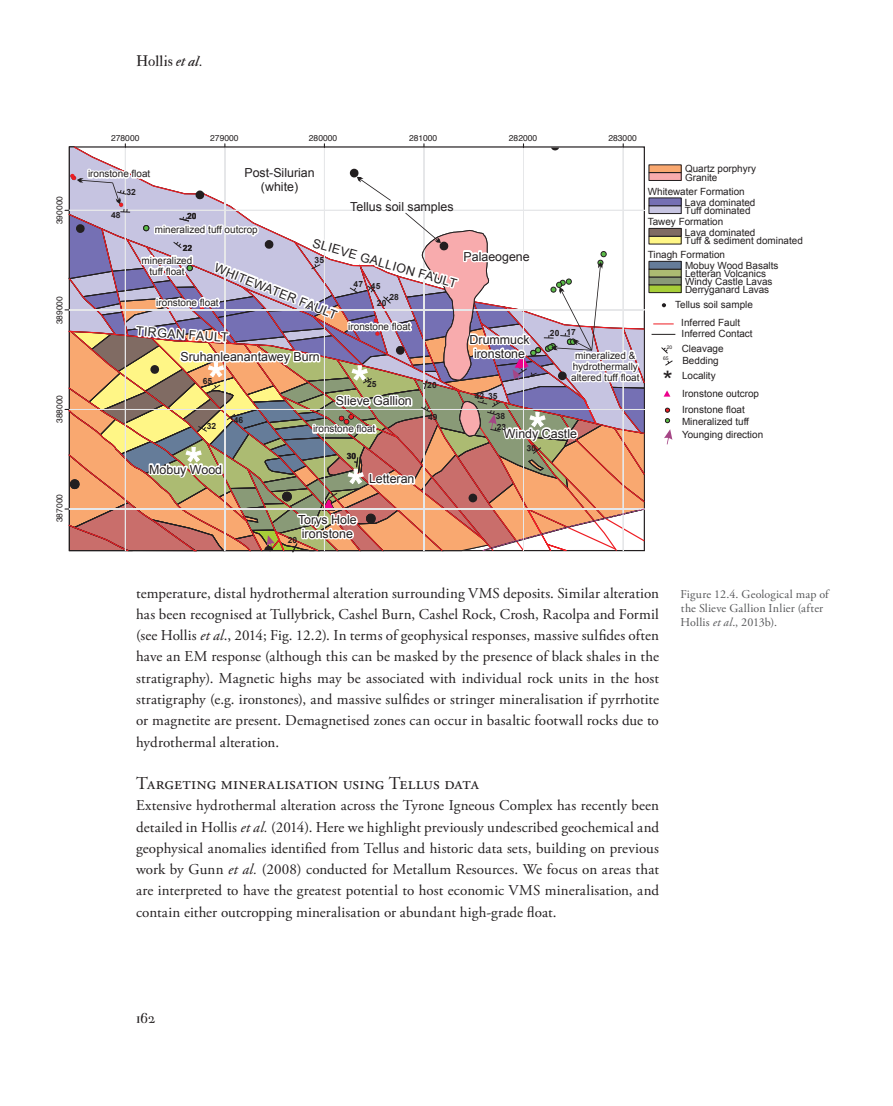
<style>
.page{position:relative;width:893px;height:1106px;background:#fff}
.page>*{position:absolute;margin:0;border:0;box-sizing:border-box;transform-origin:0 0}
.t1{font:25.5px "Arial";color:#231f20}
.t2{font:18px "Adobe Garamond Pro";letter-spacing:.005em;color:#231f20}
.t3{font:15px/21.3px "Adobe Garamond Pro";letter-spacing:.005em;color:#231f20;text-align:justify}
.t4{font:15px "IM FELL Double Pica Roman";color:#231f20}
.t5{font:15px "Parma Petit";color:#231f20}
.t6{font:12.45px/13.8px "Arial";color:#231f20;text-align:center}
.t7{font:12px/14.4px "Adobe Garamond Pro";color:#57585a}
.t8{font:9.9px/11.1px "Arial";color:#231f20}
.t9{font:8.55px "Helvetica";color:#231f20}
.t10{font:700 8.55px/17.1px "Arial";color:#231f20}
.t11{font:4.95px "Arial";color:#231f20}
.s1{font-family:"IM FELL Double Pica Italic"}
.s2{font-style:italic}
</style>
<div class="page">
<svg style="left:653px;top:323px;width:21px;height:1px"></svg>
<svg style="left:661px;top:347px;width:7px;height:7px"></svg>
<svg style="left:665px;top:360px;width:8px;height:6px"></svg>
<svg style="left:652px;top:334px;width:23px;height:1px"></svg>
<div style="left:649px;top:165px;width:32px;height:8px;background:#f9a870"></div>
<div style="left:649px;top:173px;width:32px;height:7px;background:#f8abad"></div>
<div style="left:648px;top:172px;width:34px;height:9px;border:1px solid #231f20"></div>
<div style="left:649px;top:285px;width:32px;height:7px;background:#a7ce38"></div>
<div style="left:648px;top:284px;width:34px;height:9px;border:1px solid #231f20"></div>
<svg style="left:662px;top:303px;width:4px;height:4px"></svg>
<svg style="left:664px;top:390px;width:6px;height:6px"></svg>
<svg style="left:665px;top:408px;width:5px;height:4px"></svg>
<svg style="left:665px;top:418px;width:5px;height:5px"></svg>
<div style="left:649px;top:277px;width:32px;height:8px;background:#899a77"></div>
<div style="left:648px;top:276px;width:34px;height:9px;border:1px solid #231f20"></div>
<div style="left:649px;top:269px;width:32px;height:8px;background:#acbb72"></div>
<div style="left:648px;top:269px;width:34px;height:8px;border:1px solid #231f20"></div>
<div style="left:649px;top:261px;width:32px;height:8px;background:#657c99"></div>
<div style="left:648px;top:261px;width:34px;height:8px;border:1px solid #231f20"></div>
<div style="left:649px;top:236px;width:32px;height:8px;background:#fff686"></div>
<div style="left:649px;top:228px;width:32px;height:8px;background:#806b63"></div>
<div style="left:648px;top:228px;width:34px;height:9px;border:1px solid #231f20"></div>
<div style="left:649px;top:206px;width:32px;height:7px;background:#c6c4e1"></div>
<div style="left:648px;top:205px;width:34px;height:9px;border:1px solid #231f20"></div>
<div style="left:649px;top:198px;width:32px;height:8px;background:#7570b4"></div>
<div style="left:648px;top:197px;width:34px;height:9px;border:1px solid #231f20"></div>
<svg style="left:664px;top:429px;width:8px;height:15px"></svg>
<svg style="left:65px;top:144px;width:580px;height:409px"></svg>
<p class="t4" style="left:136px;top:52px;width:67px">Hollis <span class="s1">et al</span>.</p>
<p class="t9" style="left:111px;top:132px;width:30px">278000</p>
<p class="t9" style="left:210px;top:132px;width:30px">279000</p>
<p class="t9" style="left:309px;top:132px;width:30px">280000</p>
<p class="t9" style="left:409px;top:132px;width:30px">281000</p>
<p class="t9" style="left:509px;top:132px;width:30px">282000</p>
<p class="t9" style="left:608px;top:132px;width:30px">283000</p>
<p class="t9" style="left:53px;top:224px;width:30px;rotate:-90deg">390000</p>
<p class="t9" style="left:53px;top:324px;width:30px;rotate:-90deg">389000</p>
<p class="t8" style="left:88px;top:168px;width:64px">ironstone float</p>
<p class="t10" style="left:126px;top:183px;width:11px">32</p>
<p class="t10" style="left:111px;top:207px;width:11px">48</p>
<p class="t10" style="left:187px;top:208px;width:11px">20</p>
<p class="t6" style="left:244px;top:166px;width:72px">Post-Silurian (white)</p>
<p class="t6" style="left:350px;top:199px;width:105px">Tellus soil samples</p>
<p class="t8" style="left:155px;top:224px;width:104px">mineralized tuff outcrop</p>
<p class="t8" style="left:142px;top:254px;width:52px;text-align:center">mineralized tuff float</p>
<p class="t6" style="left:464px;top:249px;width:68px">Palaeogene</p>
<p class="t6" style="left:315px;top:236px;width:151px;rotate:16deg">SLIEVE GALLION FAULT</p>
<p class="t10" style="left:183px;top:240px;width:11px">22</p>
<p class="t10" style="left:315px;top:252px;width:11px">35</p>
<p class="t6" style="left:218px;top:261px;width:132px;rotate:22deg">WHITEWATER FAULT</p>
<p class="t6" style="left:137px;top:324px;width:94px;rotate:4deg">TIRGAN FAULT</p>
<p class="t10" style="left:354px;top:276px;width:11px">47</p>
<p class="t10" style="left:377px;top:278px;width:11px;text-indent:-6px">45<br>20</p>
<p class="t10" style="left:389px;top:289px;width:11px">28</p>
<p class="t8" style="left:156px;top:297px;width:64px">ironstone float</p>
<p class="t8" style="left:348px;top:321px;width:64px">ironstone float</p>
<p class="t6" style="left:470px;top:332px;width:61px">Drummuck ironstone</p>
<p class="t6" style="left:180px;top:350px;width:141px">Sruhanleanantawey Burn</p>
<p class="t10" style="left:203px;top:372px;width:11px">65</p>
<p class="t10" style="left:367px;top:375px;width:11px">25</p>
<p class="t10" style="left:427px;top:377px;width:11px">20</p>
<p class="t10" style="left:550px;top:324px;width:28px">20 17</p>
<p class="t8" style="left:571px;top:350px;width:70px;text-align:center">mineralized &amp; hydrothermally altered tuff float</p>
<p class="t8" style="left:685px;top:165px;width:73px;line-height:8.9px">Quartz porphyry<br>Granite</p>
<p class="t8" style="left:685px;top:182px;width:67px;line-height:18.8px;text-indent:-37px">Whitewater Formation<br>Tuff dominated</p>
<p class="t8" style="left:685px;top:197px;width:72px">Lava dominated</p>
<p class="t8" style="left:685px;top:213px;width:119px;line-height:18.8px;text-indent:-37px">Tawey Formation<br>Tuff &amp; sediment dominated</p>
<p class="t8" style="left:685px;top:227px;width:72px">Lava dominated</p>
<p class="t8" style="left:648px;top:249px;width:79px">Tinagh Formation</p>
<p class="t8" style="left:685px;top:284px;width:86px">Derryganard Lavas</p>
<p class="t8" style="left:685px;top:260px;width:95px">Mobuy Wood Basalts</p>
<p class="t8" style="left:685px;top:268px;width:82px">Letteran Volcanics</p>
<p class="t8" style="left:685px;top:276px;width:89px">Windy Castle Lavas</p>
<p class="t8" style="left:675px;top:299px;width:79px">Tellus soil sample</p>
<p class="t8" style="left:681px;top:317px;width:60px">Inferred Fault</p>
<p class="t11" style="left:667px;top:344px;width:7px">20</p>
<p class="t11" style="left:663px;top:355px;width:7px">65</p>
<p class="t8" style="left:682px;top:328px;width:73px">Inferred Contact</p>
<p class="t8" style="left:682px;top:343px;width:43px">Cleavage</p>
<p class="t8" style="left:682px;top:355px;width:38px">Bedding</p>
<h1 class="t1" style="left:663px;top:363px;width:11px">*</h1>
<p class="t8" style="left:682px;top:370px;width:35px">Locality</p>
<p class="t9" style="left:53px;top:423px;width:30px;rotate:-90deg">388000</p>
<p class="t10" style="left:207px;top:418px;width:11px">32</p>
<p class="t10" style="left:234px;top:411px;width:11px">46</p>
<p class="t6" style="left:336px;top:394px;width:77px">Slieve Gallion</p>
<p class="t8" style="left:313px;top:423px;width:64px">ironstone float</p>
<p class="t10" style="left:428px;top:408px;width:11px">49</p>
<p class="t10" style="left:475px;top:388px;width:24px">42 35</p>
<p class="t10" style="left:496px;top:408px;width:11px">38</p>
<p class="t10" style="left:497px;top:418px;width:11px">23</p>
<p class="t6" style="left:504px;top:426px;width:75px">Windy Castle</p>
<p class="t8" style="left:682px;top:386px;width:79px;line-height:16px">Ironstone outcrop<br>Ironstone float</p>
<p class="t8" style="left:682px;top:416px;width:69px">Mineralized tuff</p>
<p class="t8" style="left:682px;top:429px;width:83px">Younging direction</p>
<p class="t10" style="left:347px;top:447px;width:11px">30</p>
<p class="t6" style="left:149px;top:462px;width:74px">Mobuy Wood</p>
<p class="t6" style="left:369px;top:472px;width:47px">Letteran</p>
<p class="t9" style="left:53px;top:522px;width:30px;rotate:-90deg">387000</p>
<p class="t6" style="left:298px;top:513px;width:60px">Torys Hole ironstone</p>
<p class="t10" style="left:288px;top:532px;width:11px">20</p>
<p class="t3" style="left:136px;top:583px;width:524px">temperature, distal hydrothermal alteration surrounding VMS deposits. Similar alteration has been recognised at Tullybrick, Cashel Burn, Cashel Rock, Crosh, Racolpa and Formil (see Hollis <span class="s2">et al</span>., 2014; Fig. 12.2). In terms of geophysical responses, massive sulfides often have an EM response (although this can be masked by the presence of black shales in the stratigraphy). Magnetic highs may be associated with individual rock units in the host stratigraphy (e.g. ironstones), and massive sulfides or stringer mineralisation if pyrrhotite or magnetite are present. Demagnetised zones can occur in basaltic footwall rocks due to hydrothermal alteration.</p>
<p class="t2" style="left:136px;top:772px;width:344px">Targeting mineralisation using Tellus data</p>
<p class="t3" style="left:136px;top:795px;width:524px">Extensive hydrothermal alteration across the Tyrone Igneous Complex has recently been detailed in Hollis <span class="s2">et al.</span> (2014). Here we highlight previously undescribed geochemical and geophysical anomalies identified from Tellus and historic data sets, building on previous work by Gunn <span class="s2">et al.</span> (2008) conducted for Metallum Resources. We focus on areas that are interpreted to have the greatest potential to host economic VMS mineralisation, and contain either outcropping mineralisation or abundant high-grade float.</p>
<p class="t7" style="left:681px;top:587px;width:151px">Figure 12.4. Geological map of the Slieve Gallion Inlier (after<br>Hollis <span class="s2">et al</span>., 2013b).</p>
<p class="t5" style="left:136px;top:1010px;width:21px">162</p>
</div>
